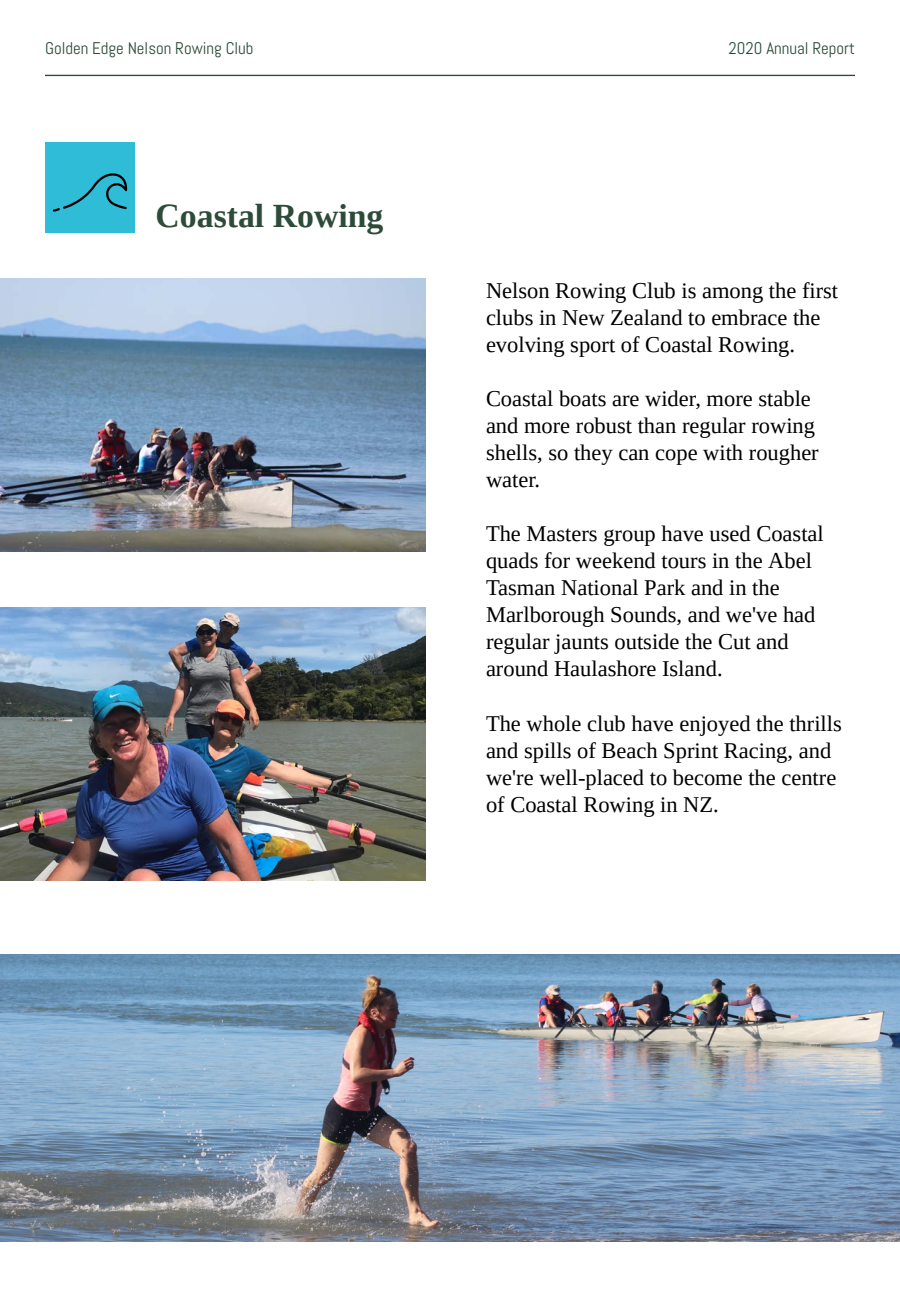
<style>
.page{position:relative;width:900px;height:1292px;background:#fff}
.page>*{position:absolute;margin:0;border:0;box-sizing:border-box;transform-origin:0 0}
.t1{font:700 33.75px "Tinos";color:#2c4c39}
.t2{font:22.5px/27px "Tinos";color:#000}
.t3{font:16.8px "Abel";color:#2c4c39}
</style>
<div class="page">
<img style="left:0;top:954px;width:900px;height:287px">
<img style="left:0;top:278px;width:425px;height:273px">
<hr style="left:45px;top:75px;width:810px;height:1px;background:#2c4c39">
<div style="left:45px;top:143px;width:90px;height:90px;background:#2ebcd7"></div>
<svg style="left:53px;top:173px;width:75px;height:39px"></svg>
<img style="left:0;top:608px;width:425px;height:272px">
<p class="t3" style="left:45px;top:38px;width:210px">Golden Edge Nelson Rowing Club</p>
<p class="t3" style="left:729px;top:38px;width:128px">2020 Annual Report</p>
<p class="t1" style="left:156px;top:197px;width:229px">Coastal Rowing</p>
<p class="t2" style="left:486px;top:277px;width:354px">Nelson Rowing Club is among the first</p>
<p class="t2" style="left:486px;top:304px;width:336px">clubs in New Zealand to embrace the</p>
<p class="t2" style="left:486px;top:331px;width:311px">evolving sport of Coastal Rowing.</p>
<p class="t2" style="left:486px;top:385px;width:326px">Coastal boats are wider, more stable</p>
<p class="t2" style="left:486px;top:412px;width:331px">and more robust than regular rowing</p>
<p class="t2" style="left:486px;top:439px;width:334px">shells, so they can cope with rougher water.</p>
<p class="t2" style="left:486px;top:520px;width:339px">The Masters group have used Coastal quads for weekend tours in the Abel</p>
<p class="t2" style="left:486px;top:574px;width:295px">Tasman National Park and in the</p>
<p class="t2" style="left:486px;top:601px;width:331px">Marlborough Sounds, and we've had</p>
<p class="t2" style="left:486px;top:628px;width:304px">regular jaunts outside the Cut and</p>
<p class="t2" style="left:486px;top:655px;width:238px">around Haulashore Island.</p>
<p class="t2" style="left:486px;top:709px;width:357px">The whole club have enjoyed the thrills and spills of Beach Sprint Racing, and we're well-placed to become the centre of Coastal Rowing in NZ.</p>
</div>
